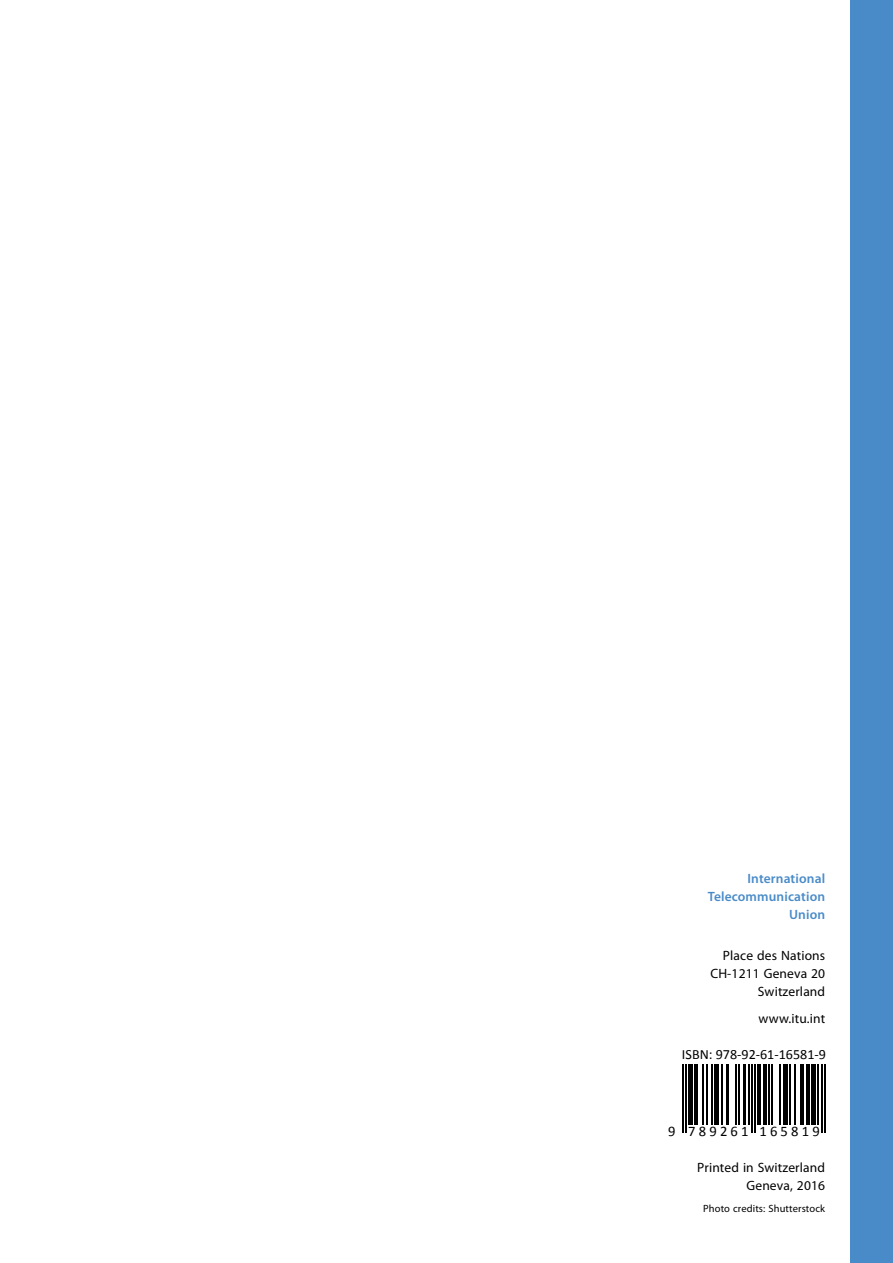
<style>
.page{position:relative;width:893px;height:1263px;background:#fff}
.page>*{position:absolute;margin:0;border:0;box-sizing:border-box;transform-origin:0 0}
.t1{font:14.55px "Calibri";letter-spacing:.22em;color:#000}
.t2{font:14.1px "Calibri";color:#000}
.t3{font:13.5px/18.3px "Myriad Pro";letter-spacing:.01em;color:#000;text-align:right}
.t4{font:600 13.5px/18.3px "Myriad Pro";letter-spacing:.01em;color:#498bc9;text-align:right}
.t5{font:10.5px "Myriad Pro";letter-spacing:.01em;color:#000}
</style>
<div class="page">
<div style="left:850px;top:0;width:43px;height:1263px;background:#498bc9"></div>
<hr style="left:682px;top:1064px;width:1px;height:68px;background:#000">
<hr style="left:685px;top:1064px;width:1px;height:68px;background:#000">
<div style="left:688px;top:1064px;width:5px;height:61px;background:#000"></div>
<hr style="left:694px;top:1064px;width:3px;height:61px;background:#000">
<hr style="left:702px;top:1064px;width:1px;height:61px;background:#000">
<hr style="left:706px;top:1064px;width:2px;height:61px;background:#000">
<hr style="left:711px;top:1064px;width:1px;height:61px;background:#000">
<hr style="left:714px;top:1064px;width:4px;height:61px;background:#000">
<hr style="left:721px;top:1064px;width:2px;height:61px;background:#000">
<hr style="left:726px;top:1064px;width:3px;height:61px;background:#000">
<hr style="left:735px;top:1064px;width:1px;height:61px;background:#000">
<hr style="left:738px;top:1064px;width:2px;height:61px;background:#000">
<hr style="left:743px;top:1064px;width:3px;height:61px;background:#000">
<hr style="left:749px;top:1064px;width:1px;height:61px;background:#000">
<hr style="left:752px;top:1064px;width:1px;height:68px;background:#000">
<hr style="left:755px;top:1064px;width:1px;height:68px;background:#000">
<hr style="left:758px;top:1064px;width:3px;height:61px;background:#000">
<hr style="left:764px;top:1064px;width:3px;height:61px;background:#000">
<hr style="left:768px;top:1064px;width:2px;height:61px;background:#000">
<hr style="left:771px;top:1064px;width:2px;height:61px;background:#000">
<hr style="left:779px;top:1064px;width:1px;height:61px;background:#000">
<div style="left:783px;top:1064px;width:5px;height:61px;background:#000"></div>
<hr style="left:790px;top:1064px;width:1px;height:61px;background:#000">
<hr style="left:794px;top:1064px;width:1px;height:61px;background:#000">
<hr style="left:800px;top:1064px;width:3px;height:61px;background:#000">
<hr style="left:806px;top:1064px;width:3px;height:61px;background:#000">
<hr style="left:811px;top:1064px;width:4px;height:61px;background:#000">
<hr style="left:817px;top:1064px;width:1px;height:61px;background:#000">
<hr style="left:821px;top:1064px;width:2px;height:68px;background:#000">
<hr style="left:824px;top:1064px;width:2px;height:68px;background:#000">
<p class="t4" style="left:708px;top:868px;width:119px">International<br>Telecommunication<br>Union</p>
<p class="t3" style="left:710px;top:946px;width:116px">Place des Nations<br>CH-1211 Geneva 20<br>Switzerland</p>
<p class="t3" style="left:758px;top:1009px;width:68px">www.itu.int</p>
<p class="t2" style="left:682px;top:1045px;width:145px">ISBN: 978-92-61-16581-9</p>
<p class="t1" style="left:668px;top:1122px;width:153px">9 789261 165819</p>
<p class="t3" style="left:697px;top:1158px;width:129px">Printed in Switzerland<br>Geneva, 2016</p>
<p class="t5" style="left:703px;top:1202px;width:123px">Photo credits: Shutterstock</p>
</div>
